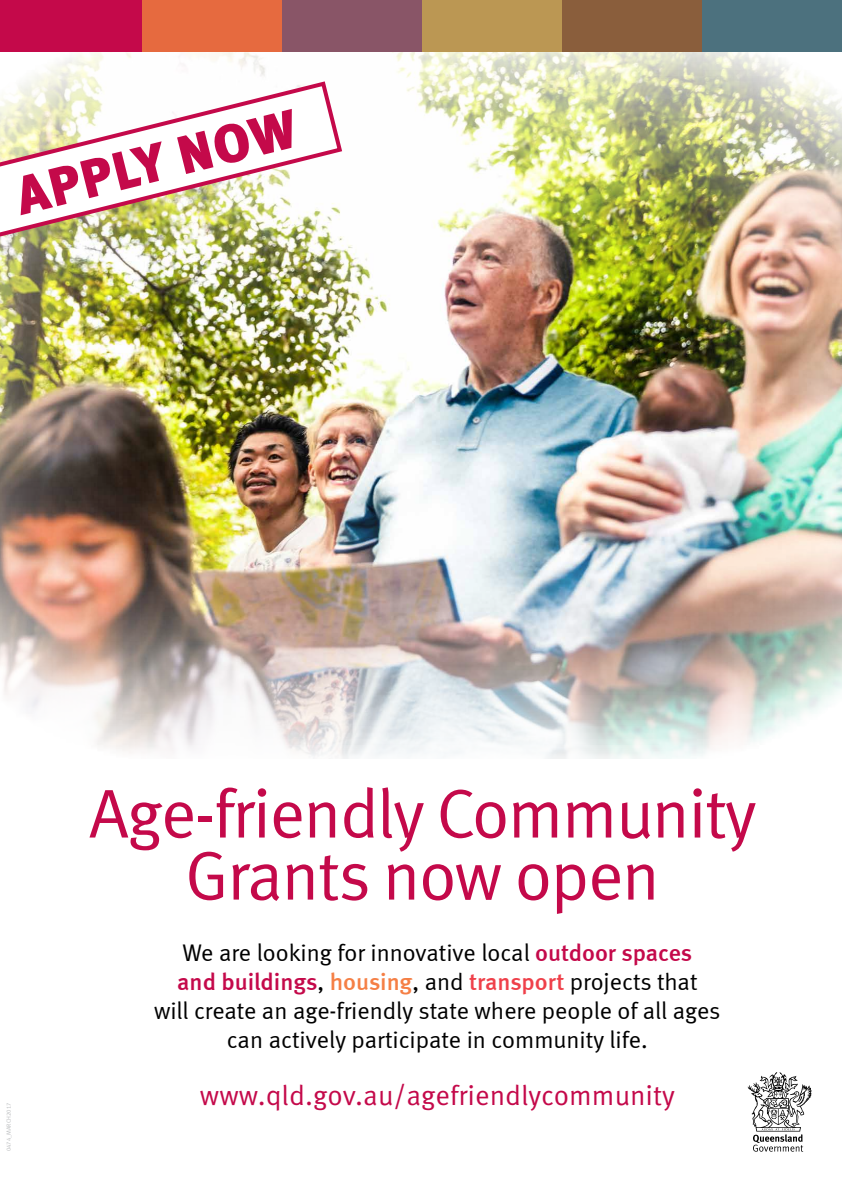
<style>
.page{position:relative;width:842px;height:1191px;background:#fff}
.page>*{position:absolute;margin:0;border:0;box-sizing:border-box;transform-origin:0 0}
.t1{font:69px/62px "Meta OT Norm";letter-spacing:-.03em;color:#c4094a;text-align:center}
.t2{font:900 54px "Meta OT";color:#c4094a}
.t3{font:28px "Meta OT Norm";color:#c4094a}
.t4{font:24px/29px "Meta Normal LF";color:#000;text-align:center}
.t5{font:6px "Meta Normal LF";color:#bcbec0}
.s1{font-family:"Meta Medium LF";color:#c4094a}
.s2{font-family:"Meta Medium LF";color:#f57f45}
.s3{font-family:"Meta Medium LF";color:#ef404a}
</style>
<div class="page">
<svg style="left:748px;top:1072px;width:64px;height:79px"></svg>
<img style="left:0;top:51px;width:842px;height:707px">
<div style="left:702px;top:0;width:140px;height:51px;background:#4c717e"></div>
<div style="left:562px;top:0;width:140px;height:51px;background:#8a5e3c"></div>
<div style="left:422px;top:0;width:140px;height:51px;background:#bb9753"></div>
<div style="left:282px;top:0;width:140px;height:51px;background:#895567"></div>
<div style="left:142px;top:0;width:140px;height:51px;background:#e66a3f"></div>
<div style="left:0;top:0;width:142px;height:51px;background:#c4094a"></div>
<img style="left:0;top:79px;width:345px;height:163px">
<h2 class="t2" style="left:9px;top:165px;width:290px;rotate:-14deg">APPLY NOW</h2>
<p class="t5" style="left:5px;top:1151px;width:50px;rotate:-90deg">0474_MARCH2017</p>
<h1 class="t1" style="left:89px;top:783px;width:669px">Age-friendly Community<br>Grants now open</h1>
<p class="t4" style="left:154px;top:938px;width:568px">We are looking for innovative local <span class="s1">outdoor spaces<br>and buildings</span>, <span class="s2">housing</span>, and <span class="s3">transport</span> projects that<br>will create an age-friendly state where people of all ages can actively participate in community life.</p>
<p class="t3" style="left:200px;top:1078px;width:477px">www.qld.gov.au/agefriendlycommunity</p>
</div>
